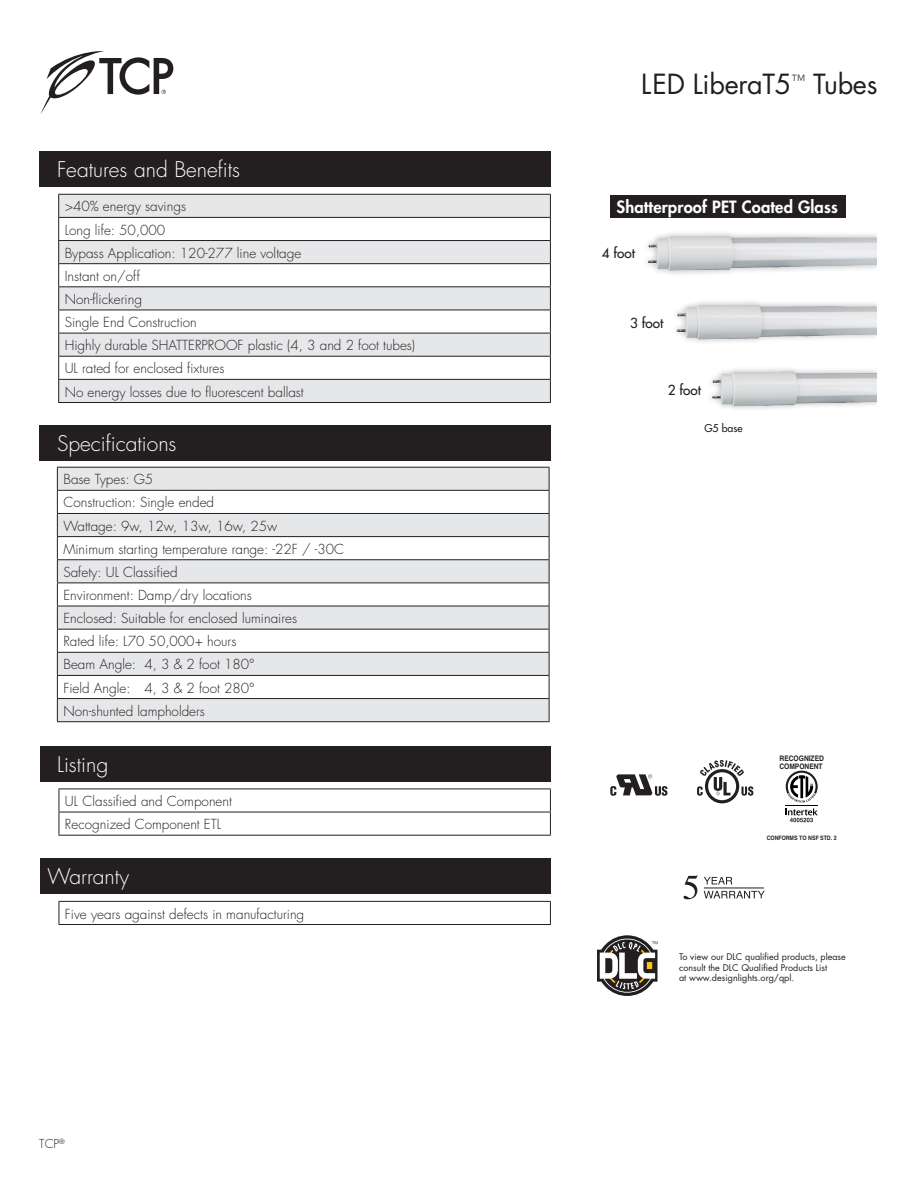
<style>
.page{position:relative;width:918px;height:1188px;background:#fff}
.page>*{position:absolute;margin:0;border:0;box-sizing:border-box;transform-origin:0 0}
.t1{font:27px "Futura Std";letter-spacing:-.01em;color:#231f20}
.t2{font:300 21px "Futura Std";color:#fff}
.t3{font:800 16.5px "Futura Std";letter-spacing:.01em;color:#fff}
.t4{font:300 13.5px "Futura Std";color:#231f20}
.t5{font:500 13.5px "Futura Std";color:#231f20}
.t6{font:300 12px "Futura Std";color:#231f20}
.t7{font:500 10.5px "Futura Std";color:#231f20}
.t8{font:9px/10.5px "Futura Std";color:#231f20}
.t9{font:700 7.65px/7.5px "Helvetica";color:#231f20;scale:.88 1}
.t10{font:700 6px "Helvetica";color:#231f20;scale:.88 1}
</style>
<div class="page">
<div style="left:40px;top:746px;width:511px;height:36px;background:#231f20"></div>
<svg style="left:59px;top:789px;width:492px;height:46px"></svg>
<hr style="left:59px;top:835px;width:492px;height:1px;background:#231f20">
<div style="left:40px;top:858px;width:511px;height:36px;background:#231f20"></div>
<hr style="left:59px;top:901px;width:492px;height:1px;background:#231f20">
<svg style="left:59px;top:902px;width:1px;height:22px"></svg>
<svg style="left:550px;top:902px;width:1px;height:22px"></svg>
<hr style="left:59px;top:924px;width:492px;height:1px;background:#231f20">
<svg style="left:40px;top:51px;width:133px;height:63px"></svg>
<svg style="left:597px;top:935px;width:61px;height:61px"></svg>
<hr style="left:58px;top:194px;width:493px;height:1px;background:#231f20">
<hr style="left:58px;top:402px;width:493px;height:1px;background:#231f20">
<svg style="left:58px;top:195px;width:493px;height:207px"></svg>
<div style="left:40px;top:151px;width:511px;height:36px;background:#231f20"></div>
<div style="left:39px;top:425px;width:469px;height:36px;background:#231f20"></div>
<svg style="left:58px;top:468px;width:491px;height:253px;fill:#e6e7e9"></svg>
<div style="left:57px;top:490px;width:492px;height:23px;background:#fff"></div>
<div style="left:57px;top:537px;width:492px;height:23px;background:#fff"></div>
<hr style="left:57px;top:490px;width:492px;height:1px;background:#231f20">
<hr style="left:57px;top:559px;width:492px;height:1px;background:#231f20">
<hr style="left:57px;top:583px;width:492px;height:1px;background:#231f20">
<hr style="left:57px;top:629px;width:492px;height:1px;background:#231f20">
<hr style="left:57px;top:652px;width:492px;height:1px;background:#231f20">
<hr style="left:57px;top:675px;width:492px;height:1px;background:#231f20">
<hr style="left:57px;top:513px;width:492px;height:1px;background:#231f20">
<hr style="left:57px;top:536px;width:492px;height:1px;background:#231f20">
<hr style="left:57px;top:606px;width:492px;height:1px;background:#231f20">
<hr style="left:57px;top:467px;width:492px;height:1px;background:#231f20">
<hr style="left:57px;top:698px;width:492px;height:1px;background:#231f20">
<svg style="left:57px;top:468px;width:1px;height:253px"></svg>
<svg style="left:549px;top:468px;width:1px;height:253px"></svg>
<hr style="left:57px;top:721px;width:492px;height:1px;background:#231f20">
<div style="left:40px;top:425px;width:511px;height:35px;background:#231f20"></div>
<hr style="left:704px;top:888px;width:60px;height:1px;background:#231f20">
<svg style="left:684px;top:875px;width:14px;height:24px"></svg>
<svg style="left:704px;top:877px;width:28px;height:7px"></svg>
<svg style="left:704px;top:891px;width:61px;height:7px"></svg>
<svg style="left:786px;top:771px;width:32px;height:51px"></svg>
<svg style="left:610px;top:774px;width:58px;height:22px"></svg>
<svg style="left:705px;top:769px;width:34px;height:34px"></svg>
<div style="left:708px;top:772px;width:28px;height:28px;background:#fff;border-radius:50%"></div>
<svg style="left:697px;top:760px;width:56px;height:36px"></svg>
<div style="left:642px;top:230px;width:242px;height:47px;background:#231f20;opacity:.3"></div>
<img style="left:648px;top:236px;width:68px;height:35px">
<div style="left:671px;top:299px;width:212px;height:47px;background:#231f20;opacity:.3"></div>
<img style="left:676px;top:305px;width:69px;height:35px">
<div style="left:707px;top:366px;width:176px;height:47px;background:#231f20;opacity:.3"></div>
<img style="left:712px;top:372px;width:69px;height:34px">
<div style="left:878px;top:220px;width:40px;height:216px;background:#fff"></div>
<div style="left:610px;top:195px;width:236px;height:22px;background:#231f20"></div>
<p class="t2" style="left:57px;top:157px;width:185px">Features and Benefits</p>
<p class="t2" style="left:128px;top:157px;width:81px">/Benefits</p>
<p class="t4" style="left:65px;top:198px;width:123px">&gt;40% energy savings</p>
<p class="t4" style="left:65px;top:221px;width:102px">Long life: 50,000</p>
<p class="t4" style="left:65px;top:245px;width:238px">Bypass Application: 120-277 line voltage</p>
<p class="t4" style="left:65px;top:268px;width:77px">Instant on/off</p>
<p class="t4" style="left:65px;top:291px;width:79px">Non-flickering</p>
<p class="t4" style="left:65px;top:314px;width:134px">Single End Construction</p>
<p class="t4" style="left:65px;top:337px;width:352px">Highly durable SHATTERPROOF plastic (4, 3 and 2 foot tubes)</p>
<p class="t4" style="left:65px;top:360px;width:161px">UL rated for enclosed fixtures</p>
<p class="t4" style="left:65px;top:383px;width:241px">No energy losses due to fluorescent ballast</p>
<p class="t2" style="left:57px;top:431px;width:121px">Specifications</p>
<p class="t2" style="left:57px;top:431px;width:151px">Features/Benefits</p>
<p class="t4" style="left:63px;top:471px;width:91px">Base Types: G5</p>
<p class="t4" style="left:63px;top:494px;width:152px">Construction: Single ended</p>
<p class="t4" style="left:63px;top:518px;width:216px">Wattage: 9w, 12w, 13w, 16w, 25w</p>
<p class="t4" style="left:63px;top:541px;width:282px">Minimum starting temperature range: -22F / -30C</p>
<p class="t4" style="left:63px;top:564px;width:116px">Safety: UL Classified</p>
<p class="t4" style="left:63px;top:587px;width:190px">Environment: Damp/dry locations</p>
<p class="t4" style="left:63px;top:610px;width:235px">Enclosed: Suitable for enclosed luminaires</p>
<p class="t4" style="left:63px;top:633px;width:175px">Rated life: L70 50,000+ hours</p>
<p class="t4" style="left:63px;top:656px;width:193px">Beam Angle: 4, 3 &amp; 2 foot 180°</p>
<p class="t4" style="left:63px;top:679px;width:193px">Field Angle: 4, 3 &amp; 2 foot 280°</p>
<p class="t4" style="left:63px;top:703px;width:143px">Non-shunted lampholders</p>
<p class="t2" style="left:57px;top:752px;width:53px">Listing</p>
<p class="t4" style="left:65px;top:793px;width:169px">UL Classified and Component</p>
<p class="t4" style="left:65px;top:816px;width:158px">Recognized Component ETL</p>
<p class="t2" style="left:48px;top:864px;width:83px">Warranty</p>
<p class="t4" style="left:65px;top:905px;width:241px">Five years against defects in manufacturing</p>
<p class="t6" style="left:39px;top:1136px;width:27px">TCP<sup>®</sup></p>
<p class="t1" style="left:641px;top:67px;width:238px">LED LiberaT5<sup>™</sup> Tubes</p>
<p class="t3" style="left:617px;top:196px;width:223px">Shatterproof PET Coated Glass</p>
<p class="t5" style="left:602px;top:245px;width:35px">4 foot</p>
<p class="t5" style="left:630px;top:315px;width:35px">3 foot</p>
<p class="t5" style="left:668px;top:382px;width:35px">2 foot</p>
<p class="t7" style="left:704px;top:422px;width:40px">G5 base</p>
<p class="t9" style="left:779px;top:755px;width:52px">RECOGNIZED<br>COMPONENT</p>
<p class="t10" style="left:767px;top:833px;width:81px">CONFORMS TO NSF STD. 2</p>
<p class="t8" style="left:679px;top:952px;width:168px">To view our DLC qualified products, please consult the DLC Qualified Products List<br>at www.designlights.org/qpl.</p>
</div>
